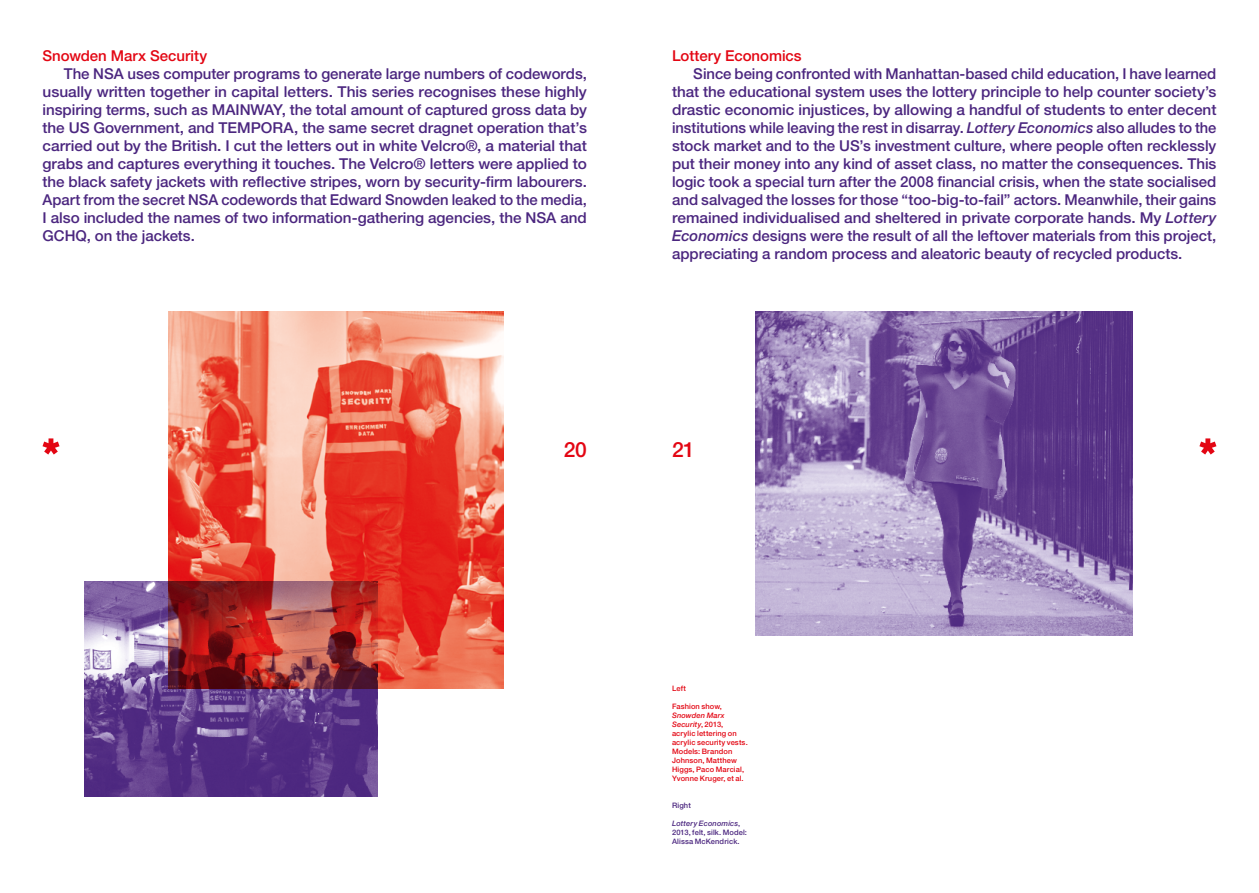
<style>
.page{position:relative;width:1259px;height:893px;background:#fff}
.page>*{position:absolute;margin:0;border:0;box-sizing:border-box;transform-origin:0 0}
.t1{font:500 21px "Helvetica Neue LT Std";color:#e30613}
.Red_Body{font:500 15px/18px "Helvetica Neue LT Std";letter-spacing:-.005em;color:#4b267f;text-align:justify}
.Red_Body-2{font:500 15px "Helvetica Neue LT Std";letter-spacing:-.005em;color:#e30613}
.Red_Body-3{font:500 7.5px/9px "Helvetica Neue LT Std";letter-spacing:.015em;color:#e30613}
.Red_Body-4{font:500 7.5px/9px "Helvetica Neue LT Std";letter-spacing:.015em;color:#4b267f}
.s1{font-style:italic}
</style>
<div class="page">
<img style="left:84px;top:581px;width:293px;height:216px">
<img style="left:756px;top:312px;width:376px;height:323px">
<img style="left:168px;top:312px;width:335px;height:377px">
<svg style="left:43px;top:438px;width:17px;height:17px"></svg>
<svg style="left:1199px;top:438px;width:17px;height:17px"></svg>
<p class="Red_Body-2" style="left:43px;top:46px;width:166px">Snowden Marx Security</p>
<p class="Red_Body" style="left:43px;top:64px;width:546px;text-indent:21px">The NSA uses computer programs to generate large numbers of codewords, usually written together in capital letters. This series recognises these highly inspiring terms, such as MAINWAY, the total amount of captured gross data by the US Government, and TEMPORA, the same secret dragnet operation that’s carried out by the British. I cut the letters out in white Velcro®, a material that grabs and captures everything it touches. The Velcro® letters were applied to the black safety jackets with reflective stripes, worn by security-firm labourers.<br>Apart from the secret NSA codewords that Edward Snowden leaked to the media, I also included the names of two information-gathering agencies, the NSA and GCHQ, on the jackets.</p>
<p class="Red_Body-2" style="left:672px;top:46px;width:131px">Lottery Economics</p>
<p class="Red_Body" style="left:672px;top:64px;width:546px;text-indent:21px">Since being confronted with Manhattan-based child education, I have learned that the educational system uses the lottery principle to help counter society’s drastic economic injustices, by allowing a handful of students to enter decent institutions while leaving the rest in disarray. <span class="s1">Lottery Economics</span> also alludes to the stock market and to the US’s investment culture, where people often recklessly put their money into any kind of asset class, no matter the consequences. This logic took a special turn after the 2008 financial crisis, when the state socialised and salvaged the losses for those “too-big-to-fail” actors. Meanwhile, their gains remained individualised and sheltered in private corporate hands. My <span class="s1">Lottery Economics</span> designs were the result of all the leftover materials from this project, appreciating a random process and aleatoric beauty of recycled products.</p>
<h1 class="t1" style="left:564px;top:437px;width:25px">20</h1>
<h1 class="t1" style="left:672px;top:437px;width:24px">21</h1>
<p class="Red_Body-3" style="left:672px;top:683px;width:15px">Left</p>
<p class="Red_Body-3" style="left:672px;top:701px;width:77px">Fashion show,<br><span class="s1">Snowden Marx<br>Security</span>, 2013, acrylic lettering on acrylic security vests.<br>Models: Brandon<br>Johnson, Matthew<br>Higgs, Paco Marcial,<br>Yvonne Kruger, et al.</p>
<p class="Red_Body-4" style="left:672px;top:800px;width:20px">Right</p>
<p class="Red_Body-4" style="left:672px;top:818px;width:76px"><span class="s1">Lottery Economics</span>,<br>2013, felt, silk. Model:<br>Alissa McKendrick.</p>
</div>
